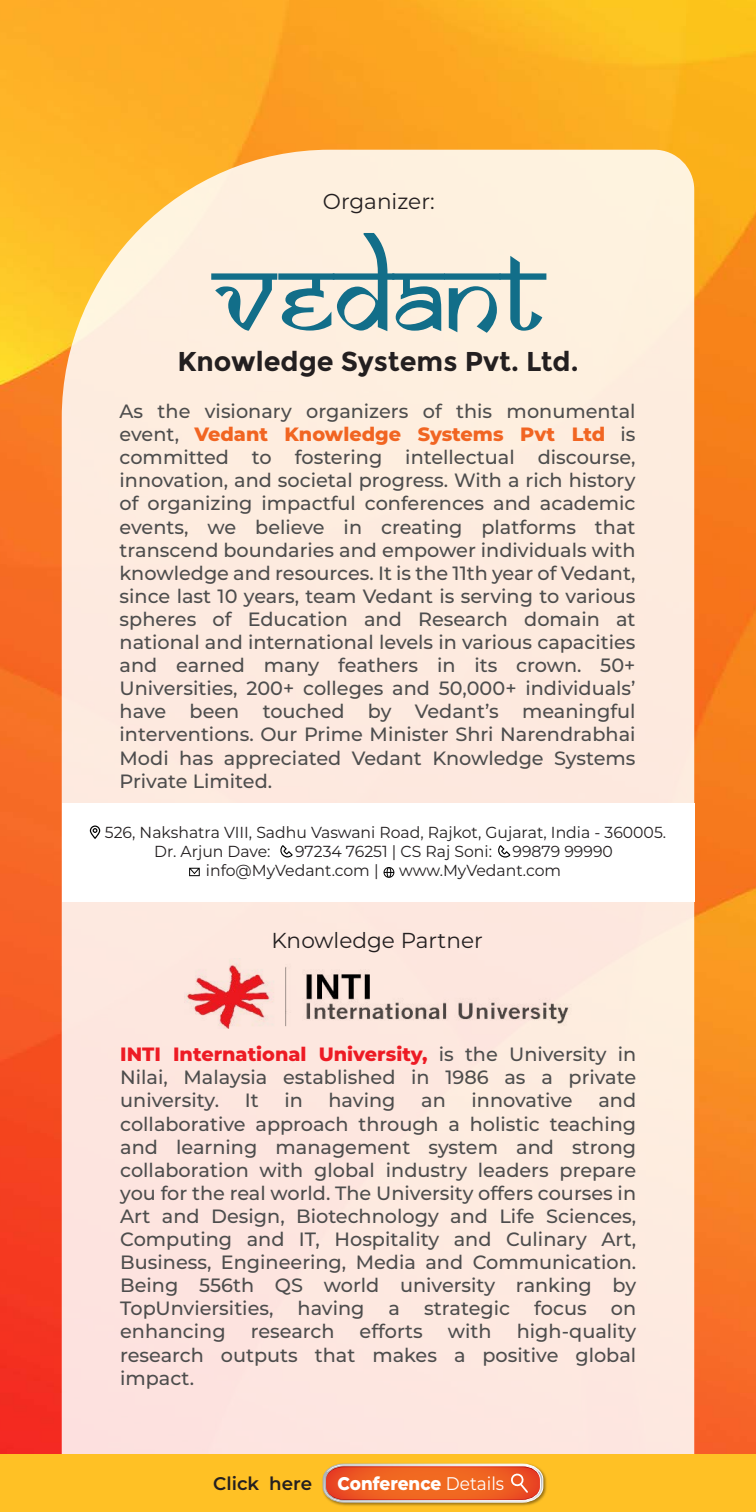
<style>
.page{position:relative;width:756px;height:1512px;background:#fff}
.page>*{position:absolute;margin:0;border:0;box-sizing:border-box;transform-origin:0 0}
.t1{font:700 27.3px "Montserrat";color:#231f20}
.t2{font:21.7px "Montserrat";color:#231f20}
.t3{font:500 19.25px/23.1px "Montserrat";color:#4d4d4d;text-align:justify}
.t4{font:800 18.38px "Montserrat";color:#fff;scale:.92 1}
.t5{font:600 18.2px "Montserrat";color:#231f20}
.t6{font:15.92px/19.2px "Montserrat";color:#231f20}
.s1{font-weight:800;color:#f16522}
.s2{font-weight:800;color:#ed1b24}
.s3{font-weight:400}
</style>
<div class="page">
<img style="left:0;top:0;width:756px;height:1454px">
<div style="left:62px;top:150px;width:632px;height:1304px;background:#fdeadf"></div>
<svg style="left:211px;top:233px;width:335px;height:100px;background:#c2cfc9"></svg>
<div style="left:62px;top:803px;width:632px;height:99px;background:#fff"></div>
<svg style="left:384px;top:867px;width:10px;height:11px"></svg>
<svg style="left:280px;top:845px;width:13px;height:12px"></svg>
<svg style="left:498px;top:845px;width:12px;height:13px"></svg>
<svg style="left:189px;top:868px;width:11px;height:8px"></svg>
<svg style="left:90px;top:826px;width:10px;height:13px"></svg>
<img style="left:185px;top:958px;width:386px;height:70px">
<div style="left:0;top:1454px;width:756px;height:58px;background:#ffc125"></div>
<img style="left:322px;top:1463px;width:225px;height:43px">
<svg style="left:323px;top:1464px;width:220px;height:38px;background:#ea703c"></svg>
<p class="t2" style="left:323px;top:186px;width:113px">Organizer:</p>
<h1 class="t1" style="left:177px;top:345px;width:403px">Knowledge Systems Pvt. Ltd.</h1>
<p class="t3" style="left:120px;top:399px;width:518px">As the visionary organizers of this monumental event, <span class="s1">Vedant Knowledge Systems Pvt Ltd</span> is committed to fostering intellectual discourse, innovation, and societal progress. With a rich history of organizing impactful conferences and academic events, we believe in creating platforms that transcend boundaries and empower individuals with knowledge and resources. It is the 11th year of Vedant, since last 10 years, team Vedant is serving to various spheres of Education and Research domain at national and international levels in various capacities and earned many feathers in its crown. 50+ Universities, 200+ colleges and 50,000+ individuals’ have been touched by Vedant’s meaningful interventions. Our Prime Minister Shri Narendrabhai Modi has appreciated Vedant Knowledge Systems Private Limited.</p>
<p class="t6" style="left:154px;top:822px;width:514px;text-indent:-49px">526, Nakshatra VIII, Sadhu Vaswani Road, Rajkot, Gujarat, India - 360005.<br>Dr. Arjun Dave:</p>
<p class="t6" style="left:295px;top:841px;width:198px">97234 76251 | CS Raj Soni:</p>
<p class="t6" style="left:513px;top:841px;width:102px">99879 99990</p>
<p class="t6" style="left:206px;top:860px;width:174px">info@MyVedant.com |</p>
<p class="t6" style="left:399px;top:860px;width:163px">www.MyVedant.com</p>
<p class="t2" style="left:271px;top:926px;width:213px">Knowledge Partner</p>
<p class="t3" style="left:120px;top:1042px;width:517px"><span class="s2">INTI International University,</span> is the University in Nilai, Malaysia established in 1986 as a private university.</p>
<p class="t3" style="left:245px;top:1088px;width:15px">It</p>
<p class="t3" style="left:284px;top:1088px;width:20px">in</p>
<p class="t3" style="left:329px;top:1088px;width:69px">having</p>
<p class="t3" style="left:421px;top:1088px;width:26px">an</p>
<p class="t3" style="left:472px;top:1088px;width:103px">innovative</p>
<p class="t3" style="left:120px;top:1088px;width:518px;text-indent:478px">and collaborative approach through a holistic teaching and learning management system and strong collaboration with global industry leaders prepare you for the real world. The University offers courses in Art and Design, Biotechnology and Life Sciences, Computing and IT, Hospitality and Culinary Art, Business, Engineering, Media and Communication.<br>Being 556th QS world university ranking by TopUnviersities,</p>
<p class="t3" style="left:298px;top:1296px;width:69px">having</p>
<p class="t3" style="left:389px;top:1296px;width:13px">a</p>
<p class="t3" style="left:424px;top:1296px;width:87px">strategic</p>
<p class="t3" style="left:534px;top:1296px;width:54px">focus</p>
<p class="t3" style="left:611px;top:1296px;width:27px">on</p>
<p class="t3" style="left:120px;top:1319px;width:107px">enhancing</p>
<p class="t3" style="left:251px;top:1319px;width:85px">research</p>
<p class="t3" style="left:360px;top:1319px;width:65px">efforts</p>
<p class="t3" style="left:448px;top:1319px;width:45px">with</p>
<p class="t3" style="left:120px;top:1319px;width:518px;text-indent:397px">high-quality research outputs that makes a positive global impact.</p>
<p class="t5" style="left:213px;top:1471px;width:100px">Click here</p>
<p class="t4" style="left:338px;top:1470px;width:183px">Conference <span class="s3">Details</span></p>
</div>
